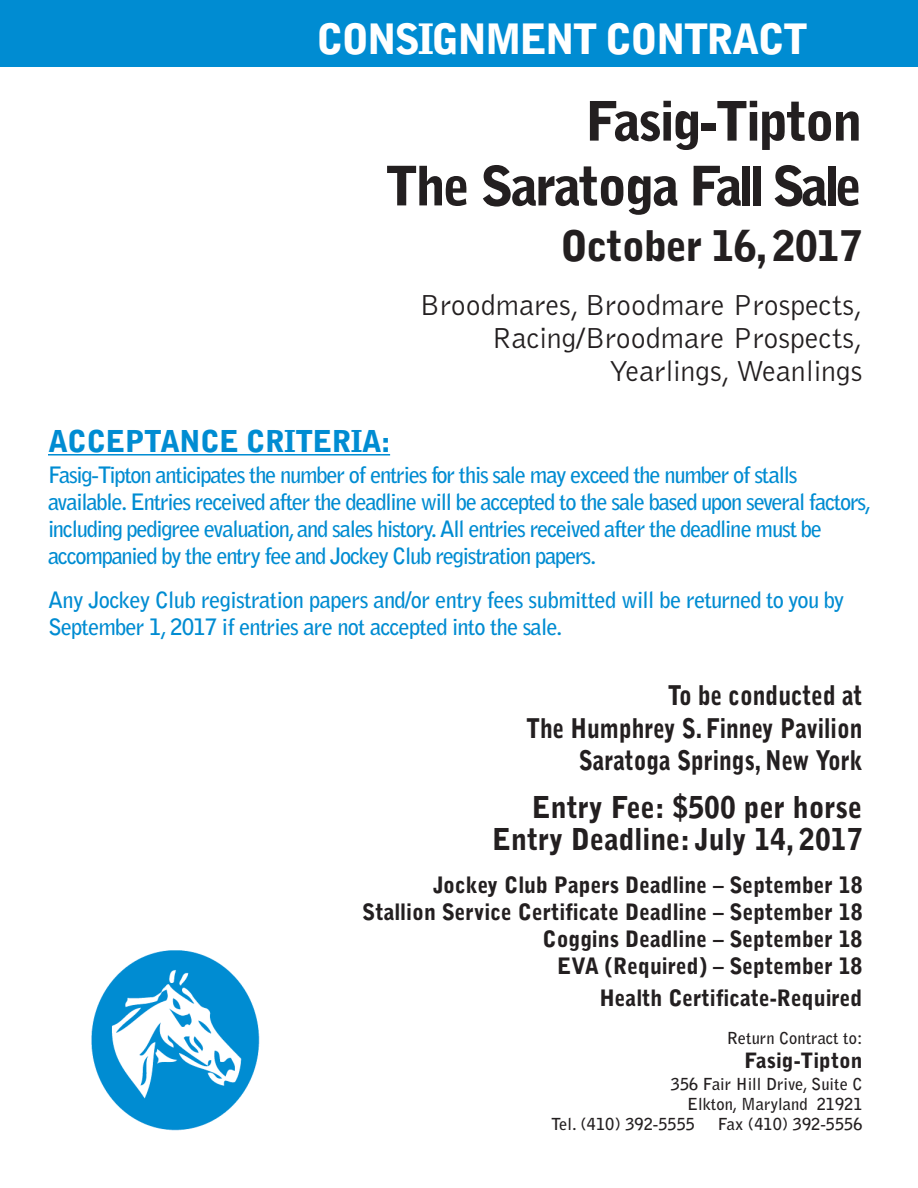
<style>
.page{position:relative;width:918px;height:1188px;background:#fff}
.page>*{position:absolute;margin:0;border:0;box-sizing:border-box;transform-origin:0 0}
.t1{font:900 54px/64.8px "Bell Gothic";letter-spacing:-.045em;color:#231f20;text-align:right}
.t2{font:900 42px "Bell Gothic";letter-spacing:-.03em;color:#231f20}
.t3{font:900 41.7px "Bell Gothic";letter-spacing:-.055em;color:#fff}
.t4{font:300 30px/33px "Bell Gothic";color:#231f20;text-align:right}
.t5{font:900 30px/31.5px "Bell Gothic";color:#231f20;text-align:right;scale:.95 1}
.t6{font:900 30px "Bell Gothic";letter-spacing:-.03em;color:#008cd2}
.t7{font:900 27px/32.4px "Bell Gothic";color:#231f20;text-align:right;scale:.85 1}
.t8{font:700 22.5px/27px "Bell Gothic";letter-spacing:-.055em;color:#008cd2}
.t9{font:900 22.5px/27px "Bell Gothic";color:#231f20;text-align:right;scale:.95 1}
.t10{font:700 22.5px/27px "Bell Gothic";letter-spacing:-.035em;color:#008cd2}
.t11{font:900 21px "Bell Gothic";color:#231f20}
.t12{font:700 16.5px "Bell Gothic";color:#231f20}
</style>
<div class="page">
<div style="left:0;top:0;width:918px;height:68px;background:#008cd2"></div>
<img style="left:91px;top:950px;width:169px;height:181px">
<hr style="left:48px;top:454px;width:342px;height:2px;background:#008cd2">
<h3 class="t3" style="left:316px;top:23px;width:494px">CONSIGNMENT CONTRACT</h3>
<h1 class="t1" style="left:385px;top:93px;width:479px">Fasig-Tipton<br>The Saratoga Fall Sale</h1>
<h2 class="t2" style="left:560px;top:231px;width:304px">October 16, 2017</h2>
<h3 class="t4" style="left:420px;top:291px;width:444px">Broodmares, Broodmare Prospects,<br>Racing/Broodmare Prospects,<br>Yearlings, Weanlings</h3>
<h3 class="t6" style="left:48px;top:430px;width:344px">ACCEPTANCE CRITERIA:</h3>
<p class="t8" style="left:48px;top:463px;width:825px">Fasig-Tipton anticipates the number of entries for this sale may exceed the number of stalls available. Entries received after the deadline will be accepted to the sale based upon several factors, including pedigree evaluation, and sales history. All entries received after the deadline must be accompanied by the entry fee and Jockey Club registration papers.</p>
<p class="t10" style="left:48px;top:588px;width:798px">Any Jockey Club registration papers and/or entry fees submitted will be returned to you by<br>September 1, 2017 if entries are not accepted into the sale.</p>
<p class="t7" style="left:526px;top:681px;width:397px">To be conducted at<br>The Humphrey S. Finney Pavilion<br>Saratoga Springs, New York</p>
<h3 class="t5" style="left:492px;top:794px;width:391px">Entry Fee: $500 per horse<br>Entry Deadline: July 14, 2017</h3>
<p class="t9" style="left:362px;top:873px;width:528px">Jockey Club Papers Deadline – September 18<br>Stallion Service Certificate Deadline – September 18<br>Coggins Deadline – September 18<br>EVA (Required) – September 18</p>
<p class="t9" style="left:600px;top:986px;width:278px">Health Certificate-Required</p>
<p class="t12" style="left:727px;top:1031px;width:137px">Return Contract to:</p>
<p class="t11" style="left:745px;top:1052px;width:119px">Fasig-Tipton</p>
<p class="t12" style="left:671px;top:1078px;width:193px">356 Fair Hill Drive, Suite C</p>
<p class="t12" style="left:687px;top:1098px;width:177px">Elkton, Maryland 21921</p>
<p class="t12" style="left:551px;top:1118px;width:146px">Tel. (410) 392-5555</p>
<p class="t12" style="left:718px;top:1118px;width:146px">Fax (410) 392-5556</p>
</div>
